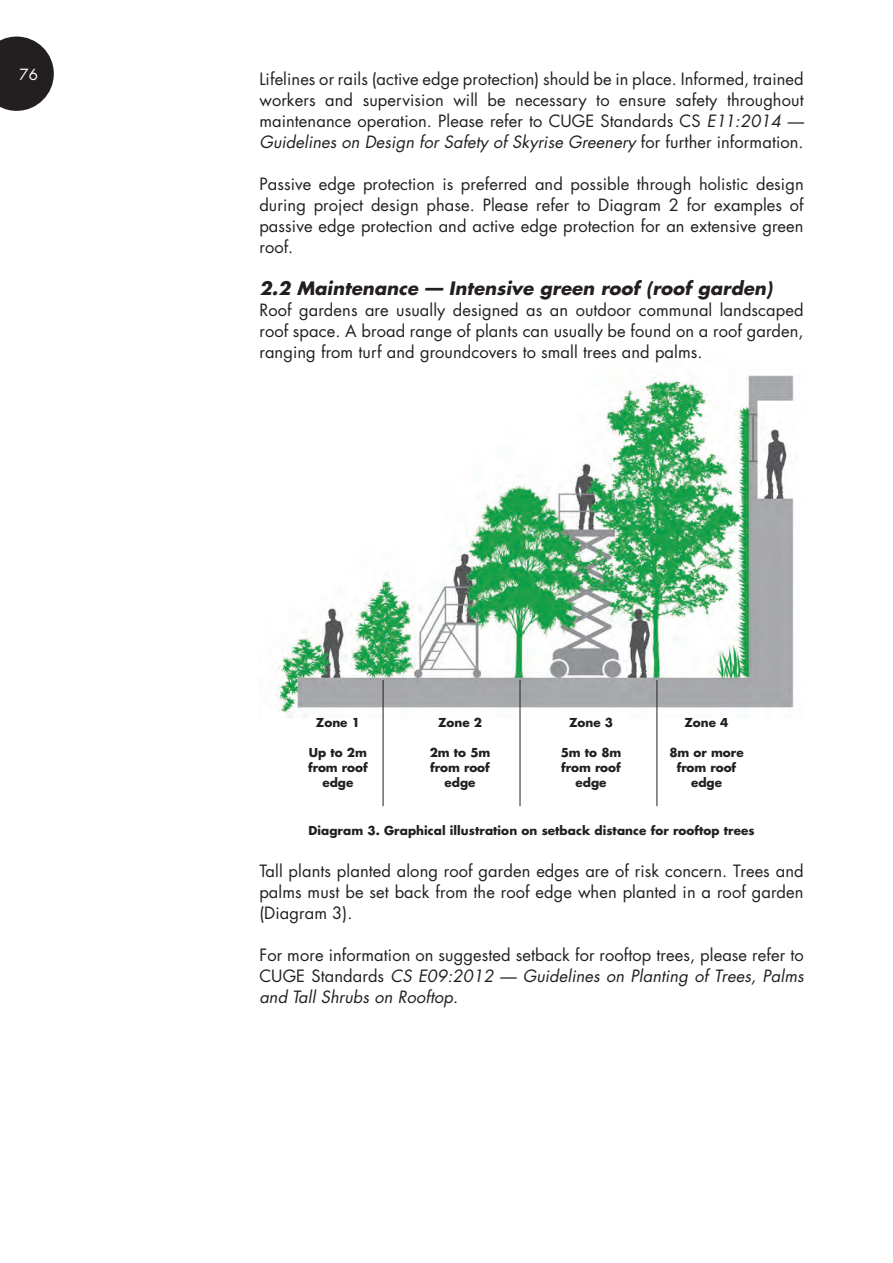
<style>
.page{position:relative;width:893px;height:1263px;background:#fff}
.page>*{position:absolute;margin:0;border:0;box-sizing:border-box;transform-origin:0 0}
.List_Paragraph{font:italic 700 18px "Futura";letter-spacing:.005em;color:#231f20}
.t1{font:16.5px/21px "Futura";letter-spacing:.005em;color:#231f20;text-align:justify}
.t2{font:15px "Futura";color:#fff}
.t3{font:700 12px/15px "Futura";color:#231f20;text-align:center}
.s1{font-style:italic}
</style>
<div class="page">
<svg style="left:0;top:37px;width:54px;height:74px;background:#464243"></svg>
<img style="left:275px;top:375px;width:519px;height:359px">
<hr style="left:383px;top:680px;width:1px;height:126px;background:#231f20">
<hr style="left:520px;top:680px;width:1px;height:126px;background:#231f20">
<hr style="left:657px;top:680px;width:1px;height:126px;background:#231f20">
<p class="t2" style="left:19px;top:64px;width:20px">76</p>
<p class="t1" style="left:259px;top:68px;width:546px">Lifelines or rails (active edge protection) should be in place. Informed, trained workers and supervision will be necessary to ensure safety throughout maintenance operation. Please refer to CUGE Standards CS <span class="s1">E11:2014 — Guidelines on Design for Safety of Skyrise Greenery</span> for further information.</p>
<p class="t1" style="left:259px;top:173px;width:546px">Passive edge protection is preferred and possible through holistic design during project design phase. Please refer to Diagram 2 for examples of passive edge protection and active edge protection for an extensive green roof.</p>
<p class="List_Paragraph" style="left:259px;top:276px;width:515px">2.2 Maintenance — Intensive green roof (roof garden)</p>
<p class="t1" style="left:259px;top:299px;width:546px">Roof gardens are usually designed as an outdoor communal landscaped roof space. A broad range of plants can usually be found on a roof garden, ranging from turf and groundcovers to small trees and palms.</p>
<p class="t3" style="left:316px;top:715px;width:46px">Zone 1</p>
<p class="t3" style="left:308px;top:745px;width:61px">Up to 2m from roof edge</p>
<p class="t3" style="left:438px;top:715px;width:46px">Zone 2</p>
<p class="t3" style="left:430px;top:745px;width:62px">2m to 5m from roof edge</p>
<p class="t3" style="left:569px;top:715px;width:46px">Zone 3</p>
<p class="t3" style="left:561px;top:745px;width:62px">5m to 8m from roof edge</p>
<p class="t3" style="left:684px;top:715px;width:46px">Zone 4</p>
<p class="t3" style="left:669px;top:745px;width:76px">8m or more from roof edge</p>
<p class="t3" style="left:308px;top:822px;width:448px">Diagram 3. Graphical illustration on setback distance for rooftop trees</p>
<p class="t1" style="left:259px;top:860px;width:546px">Tall plants planted along roof garden edges are of risk concern. Trees and palms must be set back from the roof edge when planted in a roof garden (Diagram 3).</p>
<p class="t1" style="left:259px;top:944px;width:546px">For more information on suggested setback for rooftop trees, please refer to CUGE Standards <span class="s1">CS E09:2012 — Guidelines on Planting of Trees, Palms and Tall Shrubs on Rooftop</span>.</p>
</div>
